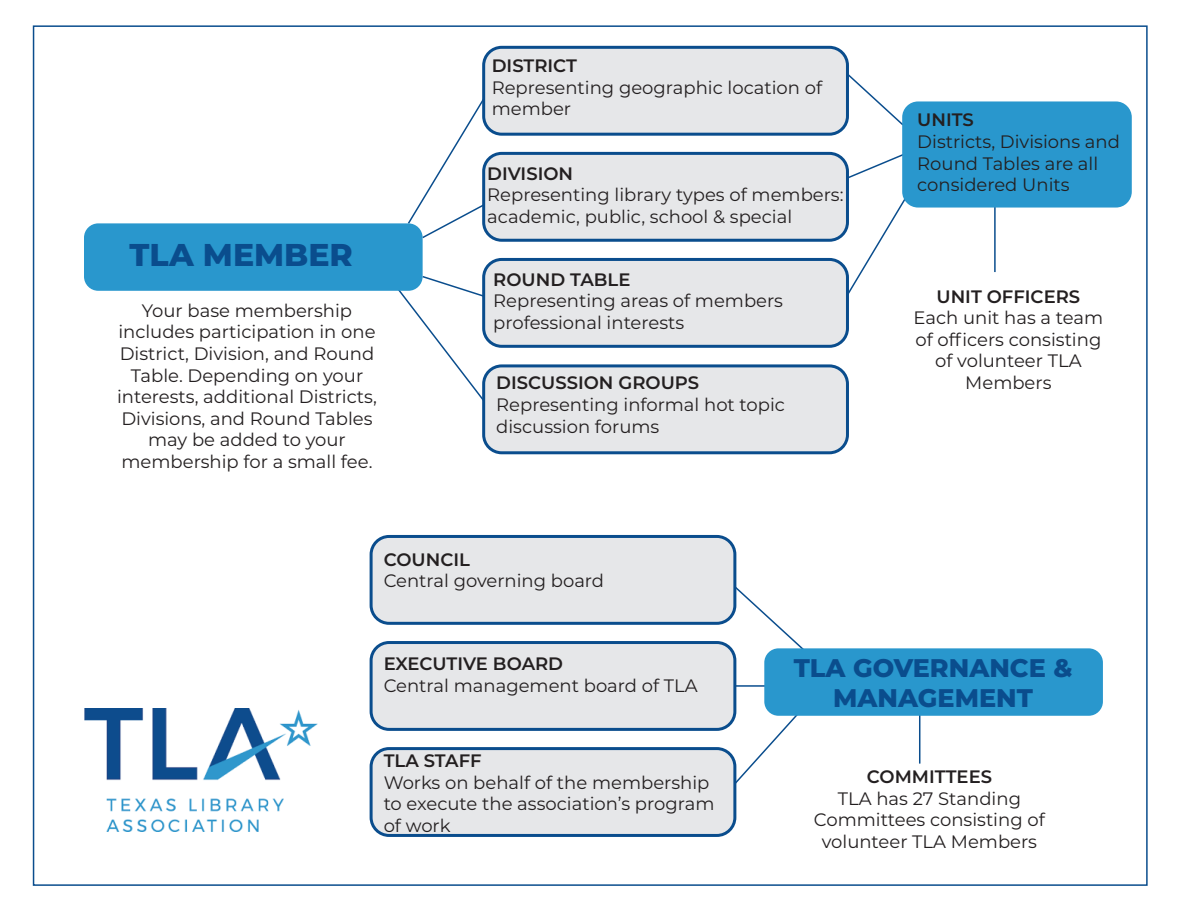
<style>
.page{position:relative;width:1188px;height:918px;background:#fff}
.page>*{position:absolute;margin:0;border:0;box-sizing:border-box;transform-origin:0 0}
.t1{font:800 31.5px "Montserrat";color:#0a4d8d}
.t2{font:800 25.5px/30.6px "Montserrat";color:#0a4d8d;text-align:center}
.t3{font:18px/21.6px "Montserrat";color:#231f20}
.t4{font:600 18px "Montserrat";color:#231f20}
</style>
<div class="page">
<svg style="left:722px;top:568px;width:81px;height:87px"></svg>
<hr style="left:707px;top:685px;width:96px;height:2px;background:#0a4d8d">
<svg style="left:722px;top:696px;width:75px;height:106px"></svg>
<svg style="left:844px;top:74px;width:59px;height:53px"></svg>
<svg style="left:830px;top:151px;width:75px;height:143px"></svg>
<hr style="left:994px;top:175px;width:2px;height:97px;background:#0a4d8d">
<img style="left:84px;top:708px;width:233px;height:123px">
<div style="left:484px;top:47px;width:363px;height:87px;background:#e6e7e9;border-radius:18px"></div>
<div style="left:482px;top:46px;width:367px;height:90px;border:3px solid #0a4d8d;border-radius:18px"></div>
<div style="left:484px;top:153px;width:363px;height:87px;background:#e6e7e9;border-radius:18px"></div>
<div style="left:482px;top:152px;width:367px;height:90px;border:3px solid #0a4d8d;border-radius:18px"></div>
<div style="left:484px;top:259px;width:363px;height:87px;background:#e6e7e9;border-radius:18px"></div>
<div style="left:482px;top:258px;width:367px;height:90px;border:3px solid #0a4d8d;border-radius:18px"></div>
<div style="left:484px;top:366px;width:363px;height:87px;background:#e6e7e9;border-radius:18px"></div>
<div style="left:482px;top:364px;width:367px;height:90px;border:3px solid #0a4d8d;border-radius:18px"></div>
<div style="left:371px;top:536px;width:364px;height:87px;background:#e6e7e9;border-radius:18px"></div>
<div style="left:370px;top:535px;width:366px;height:90px;border:3px solid #0a4d8d;border-radius:18px"></div>
<div style="left:371px;top:643px;width:364px;height:86px;background:#e6e7e9;border-radius:18px"></div>
<div style="left:370px;top:641px;width:366px;height:90px;border:3px solid #0a4d8d;border-radius:18px"></div>
<div style="left:371px;top:749px;width:364px;height:86px;background:#e6e7e9;border-radius:18px"></div>
<div style="left:370px;top:747px;width:366px;height:90px;border:3px solid #0a4d8d;border-radius:18px"></div>
<div style="left:902px;top:101px;width:230px;height:107px;background:#2997cd;border-radius:16px"></div>
<svg style="left:408px;top:97px;width:78px;height:142px"></svg>
<svg style="left:398px;top:275px;width:88px;height:128px"></svg>
<hr style="left:919px;top:677px;width:1px;height:87px;background:#0a4d8d">
<div style="left:84px;top:223px;width:339px;height:68px;background:#2997cd;border-radius:14px"></div>
<div style="left:764px;top:648px;width:339px;height:68px;background:#2997cd;border-radius:14px"></div>
<h1 class="t1" style="left:130px;top:231px;width:225px">TLA MEMBER</h1>
<p class="t3" style="left:117px;top:299px;width:261px;text-align:center">Your base membership includes participation in one<br>District, Division, and Round<br>Table. Depending on your interests, additional Districts,<br>Divisions, and Round Tables may be added to your membership for a small fee.</p>
<p class="t4" style="left:492px;top:53px;width:87px">DISTRICT</p>
<p class="t3" style="left:492px;top:76px;width:332px">Representing geographic location of member</p>
<p class="t4" style="left:487px;top:161px;width:87px">DIVISION</p>
<p class="t3" style="left:487px;top:184px;width:358px">Representing library types of members: academic, public, school &amp; special</p>
<p class="t4" style="left:493px;top:267px;width:139px">ROUND TABLE</p>
<p class="t3" style="left:493px;top:290px;width:291px">Representing areas of members professional interests</p>
<p class="t4" style="left:496px;top:370px;width:205px">DISCUSSION GROUPS</p>
<p class="t3" style="left:496px;top:393px;width:290px">Representing informal hot topic discussion forums</p>
<p class="t4" style="left:917px;top:107px;width:58px">UNITS</p>
<p class="t3" style="left:917px;top:130px;width:204px">Districts, Divisions and<br>Round Tables are all considered Units</p>
<p class="t4" style="left:936px;top:283px;width:145px">UNIT OFFICERS</p>
<p class="t3" style="left:914px;top:306px;width:191px;text-align:center">Each unit has a team of officers consisting of volunteer TLA<br>Members</p>
<p class="t4" style="left:384px;top:547px;width:88px">COUNCIL</p>
<p class="t3" style="left:384px;top:570px;width:222px">Central governing board</p>
<p class="t4" style="left:384px;top:651px;width:181px">EXECUTIVE BOARD</p>
<p class="t3" style="left:384px;top:674px;width:316px">Central management board of TLA</p>
<h2 class="t2" style="left:794px;top:651px;width:280px">TLA GOVERNANCE &amp;<br>MANAGEMENT</h2>
<p class="t4" style="left:384px;top:748px;width:99px">TLA STAFF</p>
<p class="t3" style="left:384px;top:771px;width:332px">Works on behalf of the membership to execute the association’s program of work</p>
<p class="t4" style="left:867px;top:764px;width:127px">COMMITTEES</p>
<p class="t3" style="left:814px;top:787px;width:232px;text-align:center">TLA has 27 Standing<br>Committees consisting of volunteer TLA Members</p>
</div>
